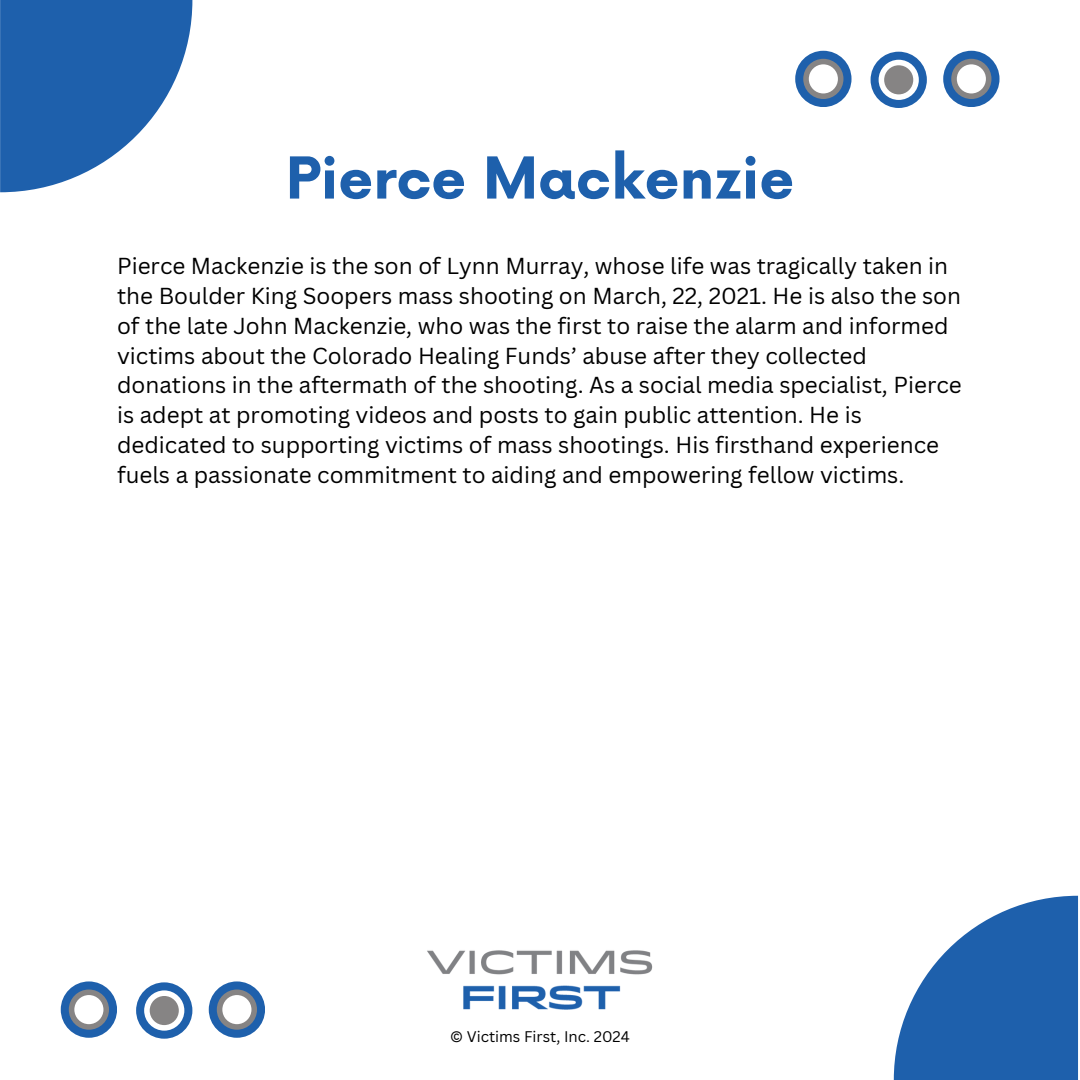
<style>
.page{position:relative;width:1080px;height:1080px;background:#fff}
.page>*{position:absolute;margin:0;border:0;box-sizing:border-box;transform-origin:0 0}
.t1{font:700 56.25px "Now";color:#1e60ac}
.t2{font:22.5px/29.8px "Canva Sans";color:#000}
.t3{font:15px "Canva Sans";color:#000}
</style>
<div class="page">
<img style="left:427px;top:950px;width:226px;height:60px">
<div style="left:61px;top:981px;width:56px;height:57px;background:#1e60ac;border-radius:50%"></div>
<div style="left:69px;top:990px;width:40px;height:40px;background:#868484;border-radius:50%"></div>
<div style="left:74px;top:995px;width:29px;height:29px;background:#fff;border-radius:50%"></div>
<div style="left:136px;top:982px;width:56px;height:57px;background:#1e60ac;border-radius:50%"></div>
<svg style="left:144px;top:990px;width:40px;height:41px"></svg>
<div style="left:150px;top:996px;width:29px;height:29px;background:#868484;border-radius:50%"></div>
<div style="left:209px;top:981px;width:56px;height:57px;background:#1e60ac;border-radius:50%"></div>
<div style="left:217px;top:990px;width:40px;height:40px;background:#868484;border-radius:50%"></div>
<div style="left:222px;top:995px;width:29px;height:29px;background:#fff;border-radius:50%"></div>
<div style="left:795px;top:51px;width:57px;height:56px;background:#1e60ac;border-radius:50%"></div>
<div style="left:803px;top:59px;width:40px;height:40px;background:#868484;border-radius:50%"></div>
<div style="left:809px;top:64px;width:29px;height:29px;background:#fff;border-radius:50%"></div>
<div style="left:871px;top:52px;width:56px;height:56px;background:#1e60ac;border-radius:50%"></div>
<div style="left:879px;top:60px;width:40px;height:40px;background:#fff;border-radius:50%"></div>
<div style="left:884px;top:65px;width:29px;height:29px;background:#868484;border-radius:50%"></div>
<div style="left:943px;top:51px;width:57px;height:56px;background:#1e60ac;border-radius:50%"></div>
<div style="left:951px;top:59px;width:40px;height:40px;background:#868484;border-radius:50%"></div>
<div style="left:957px;top:64px;width:29px;height:29px;background:#fff;border-radius:50%"></div>
<svg style="left:894px;top:896px;width:184px;height:184px"></svg>
<svg style="left:0;top:0;width:192px;height:192px"></svg>
<h1 class="t1" style="left:286px;top:148px;width:510px">Pierce Mackenzie</h1>
<p class="t2" style="left:117px;top:251px;width:846px">Pierce Mackenzie is the son of Lynn Murray, whose life was tragically taken in the Boulder King Soopers mass shooting on March, 22, 2021. He is also the son of the late John Mackenzie, who was the first to raise the alarm and informed victims about the Colorado Healing Funds’ abuse after they collected donations in the aftermath of the shooting. As a social media specialist, Pierce is adept at promoting videos and posts to gain public attention. He is dedicated to supporting victims of mass shootings. His firsthand experience fuels a passionate commitment to aiding and empowering fellow victims.</p>
<p class="t3" style="left:450px;top:1026px;width:181px">© Victims First, Inc. 2024</p>
</div>
